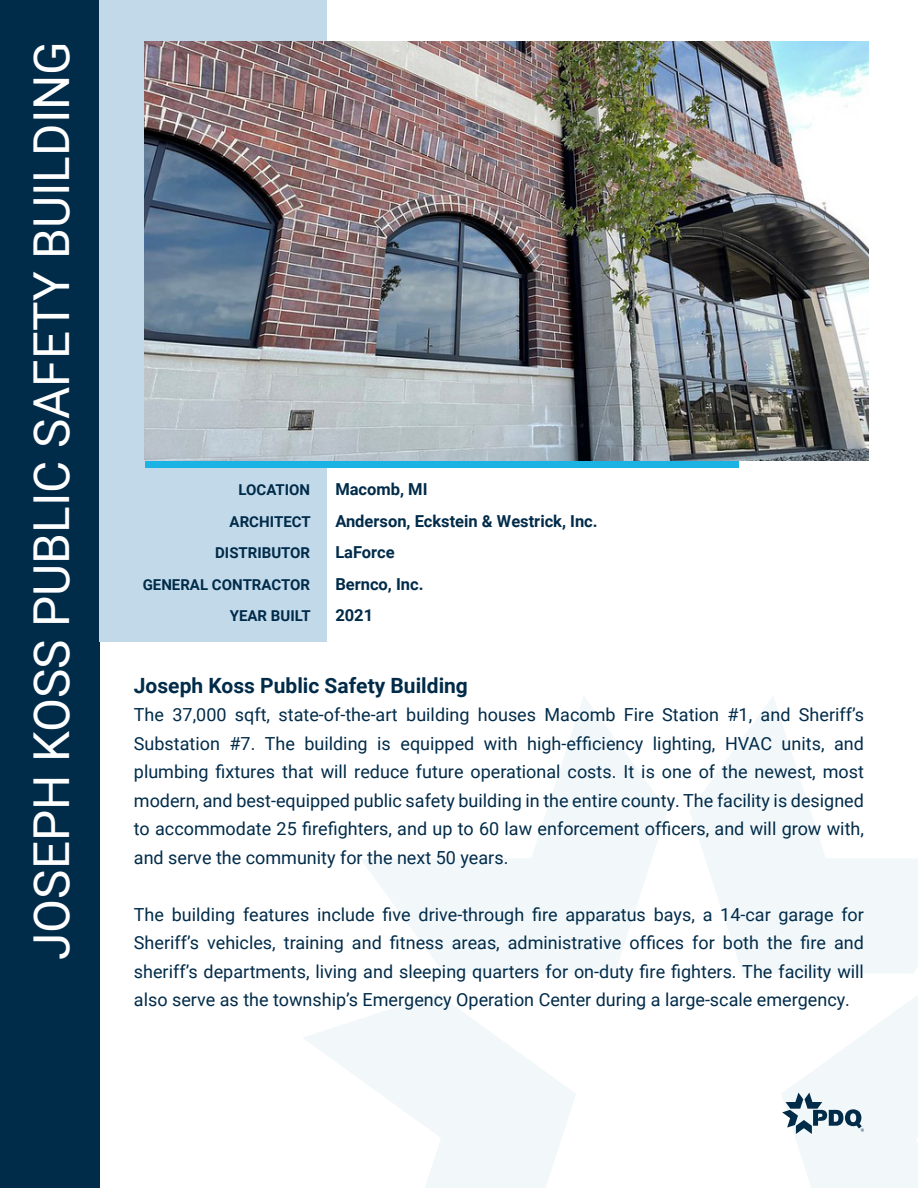
<style>
.page{position:relative;width:918px;height:1188px;background:#fff}
.page>*{position:absolute;margin:0;border:0;box-sizing:border-box;transform-origin:0 0}
.t1{font:49.5px "Roboto";color:#fff}
.t2{font:700 21px "Roboto";color:#002b49}
.t3{font:18px/28.5px "Roboto";color:#002b49;text-align:justify}
.t4{font:700 16.5px/31.5px "Roboto";color:#002b49}
.t5{font:700 15px "Roboto";color:#002b49}
</style>
<div class="page">
<svg style="left:304px;top:994px;width:272px;height:194px;fill:#f2f7fa"></svg>
<svg style="left:361px;top:697px;width:306px;height:276px"></svg>
<svg style="left:690px;top:697px;width:228px;height:276px;fill:#f2f7fa"></svg>
<div style="left:0;top:0;width:99px;height:1188px;background:#002b49"></div>
<div style="left:99px;top:0;width:228px;height:642px;background:#c2d9ea"></div>
<div style="left:145px;top:276px;width:594px;height:192px;background:#1ab3e4"></div>
<img style="left:145px;top:41px;width:723px;height:419px">
<svg style="left:781px;top:995px;width:137px;height:193px"></svg>
<p class="t1" style="left:17px;top:960px;width:921px;rotate:-90deg">JOSEPH KOSS PUBLIC SAFETY BUILDING</p>
<p class="t5" style="left:239px;top:480px;width:73px">LOCATION</p>
<p class="t5" style="left:230px;top:511px;width:83px">ARCHITECT</p>
<p class="t5" style="left:215px;top:543px;width:97px">DISTRIBUTOR</p>
<p class="t5" style="left:143px;top:574px;width:169px">GENERAL CONTRACTOR</p>
<p class="t5" style="left:230px;top:606px;width:82px">YEAR BUILT</p>
<p class="t4" style="left:335px;top:473px;width:94px">Macomb, MI</p>
<p class="t4" style="left:335px;top:505px;width:264px">Anderson, Eckstein &amp; Westrick, Inc.<br>LaForce</p>
<p class="t4" style="left:335px;top:568px;width:90px">Bernco, Inc.</p>
<p class="t4" style="left:335px;top:599px;width:39px">2021</p>
<p class="t2" style="left:134px;top:671px;width:336px">Joseph Koss Public Safety Building</p>
<p class="t3" style="left:134px;top:700px;width:732px">The 37,000 sqft, state-of-the-art building houses Macomb Fire Station #1, and Sheriff’s Substation #7. The building is equipped with high-efficiency lighting, HVAC units, and plumbing fixtures that will reduce future operational costs. It is one of the newest, most modern, and best-equipped public safety building in the entire county. The facility is designed to accommodate 25 firefighters, and up to 60 law enforcement officers, and will grow with, and serve the community for the next 50 years.</p>
<p class="t3" style="left:134px;top:900px;width:732px">The building features include five drive-through fire apparatus bays, a 14-car garage for Sheriff’s vehicles, training and fitness areas, administrative offices for both the fire and sheriff’s departments, living and sleeping quarters for on-duty fire fighters. The facility will also serve as the township’s Emergency Operation Center during a large-scale emergency.</p>
</div>
